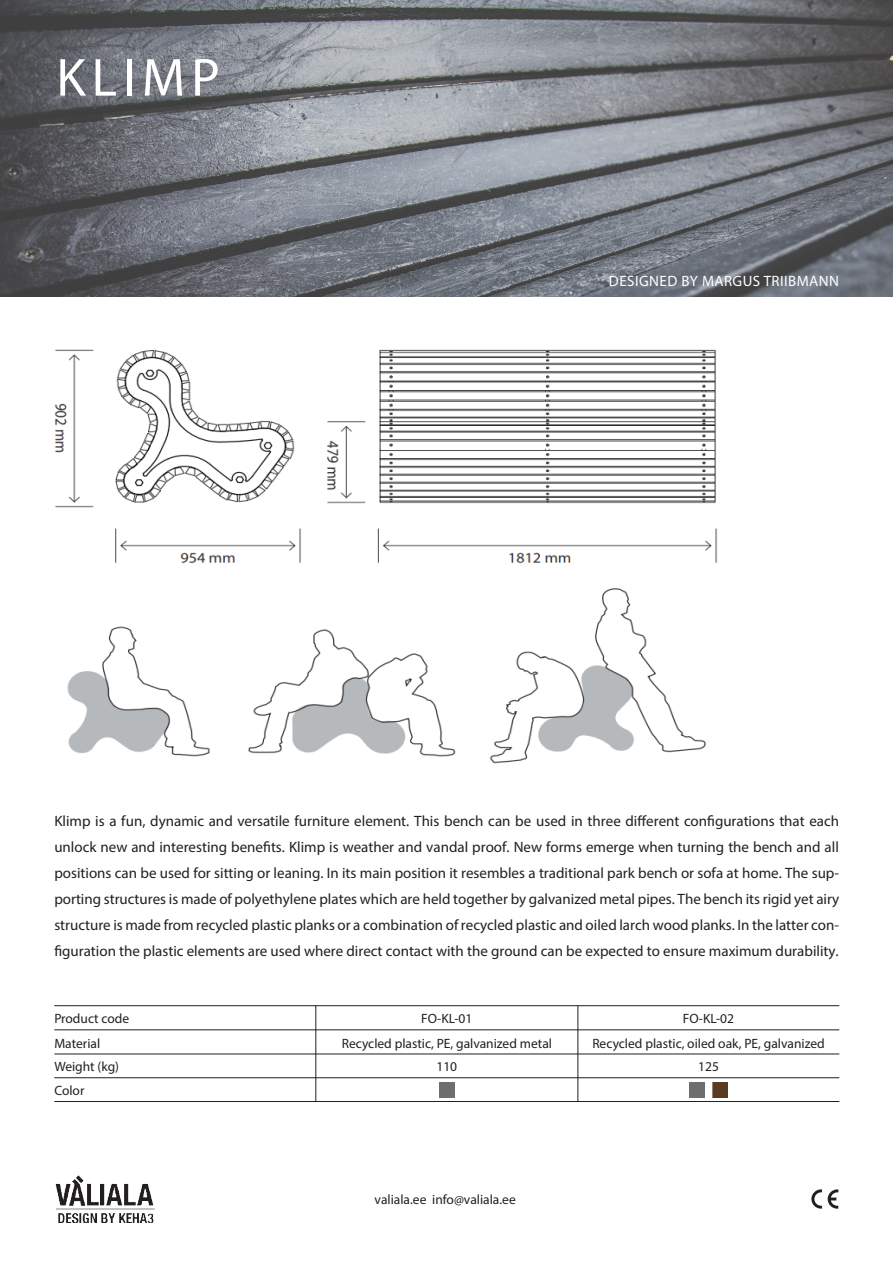
<style>
.page{position:relative;width:893px;height:1263px;background:#fff}
.page>*{position:absolute;margin:0;border:0;box-sizing:border-box;transform-origin:0 0}
.suur_pealkiri{font:54px "Myriad Pro";letter-spacing:.11em;color:#fff}
.t1{font:15px/25.8px "Myriad Pro";color:#231f20;text-align:justify}
.sisutekst{font:15px "Myriad Pro";letter-spacing:.03em;color:#fff}
.t2{font:13.5px "Myriad Pro";color:#231f20}
</style>
<div class="page">
<svg style="left:828px;top:1189px;width:10px;height:20px"></svg>
<svg style="left:811px;top:1189px;width:11px;height:19px"></svg>
<img style="left:55px;top:1175px;width:100px;height:48px">
<img style="left:0;top:0;width:893px;height:297px">
<img style="left:54px;top:349px;width:664px;height:415px">
<hr style="left:54px;top:1029px;width:785px;height:1px;background:#231f20">
<hr style="left:54px;top:1005px;width:785px;height:1px;background:#231f20">
<hr style="left:54px;top:1077px;width:785px;height:1px;background:#231f20">
<hr style="left:54px;top:1054px;width:785px;height:1px;background:#231f20">
<hr style="left:54px;top:1101px;width:785px;height:1px;background:#231f20">
<img style="left:713px;top:1082px;width:14px;height:15px">
<hr style="left:316px;top:1005px;width:1px;height:96px;background:#231f20">
<hr style="left:578px;top:1006px;width:1px;height:95px;background:#231f20">
<p class="suur_pealkiri" style="left:56px;top:44px;width:165px">KLIMP</p>
<p class="sisutekst" style="left:609px;top:272px;width:232px">DESIGNED BY MARGUS TRIIBMANN</p>
<p class="t1" style="left:54px;top:808px;width:786px">Klimp is a fun, dynamic and versatile furniture element. This bench can be used in three different configurations that each unlock new and interesting benefits. Klimp is weather and vandal proof. New forms emerge when turning the bench and all positions can be used for sitting or leaning. In its main position it resembles a traditional park bench or sofa at home. The sup&shy;porting structures is made of polyethylene plates which are held together by galvanized metal pipes. The bench its rigid yet airy structure is made from recycled plastic planks or a combination of recycled plastic and oiled larch wood planks. In the latter con&shy;figuration the plastic elements are used where direct contact with the ground can be expected to ensure maximum durability.</p>
<p class="t2" style="left:54px;top:1010px;width:77px">Product code</p>
<p class="t2" style="left:421px;top:1010px;width:53px">FO-KL-01</p>
<p class="t2" style="left:683px;top:1010px;width:53px">FO-KL-02</p>
<p class="t2" style="left:54px;top:1035px;width:47px">Material</p>
<p class="t2" style="left:342px;top:1035px;width:212px">Recycled plastic, PE, galvanized metal</p>
<p class="t2" style="left:592px;top:1035px;width:234px">Recycled plastic, oiled oak, PE, galvanized</p>
<p class="t2" style="left:54px;top:1082px;width:32px">Color</p>
<p class="t2" style="left:54px;top:1058px;width:66px">Weight (kg)</p>
<p class="t2" style="left:436px;top:1058px;width:22px">110</p>
<p class="t2" style="left:698px;top:1058px;width:22px">125</p>
<p class="t2" style="left:375px;top:1191px;width:143px">valiala.ee info@valiala.ee</p>
</div>
